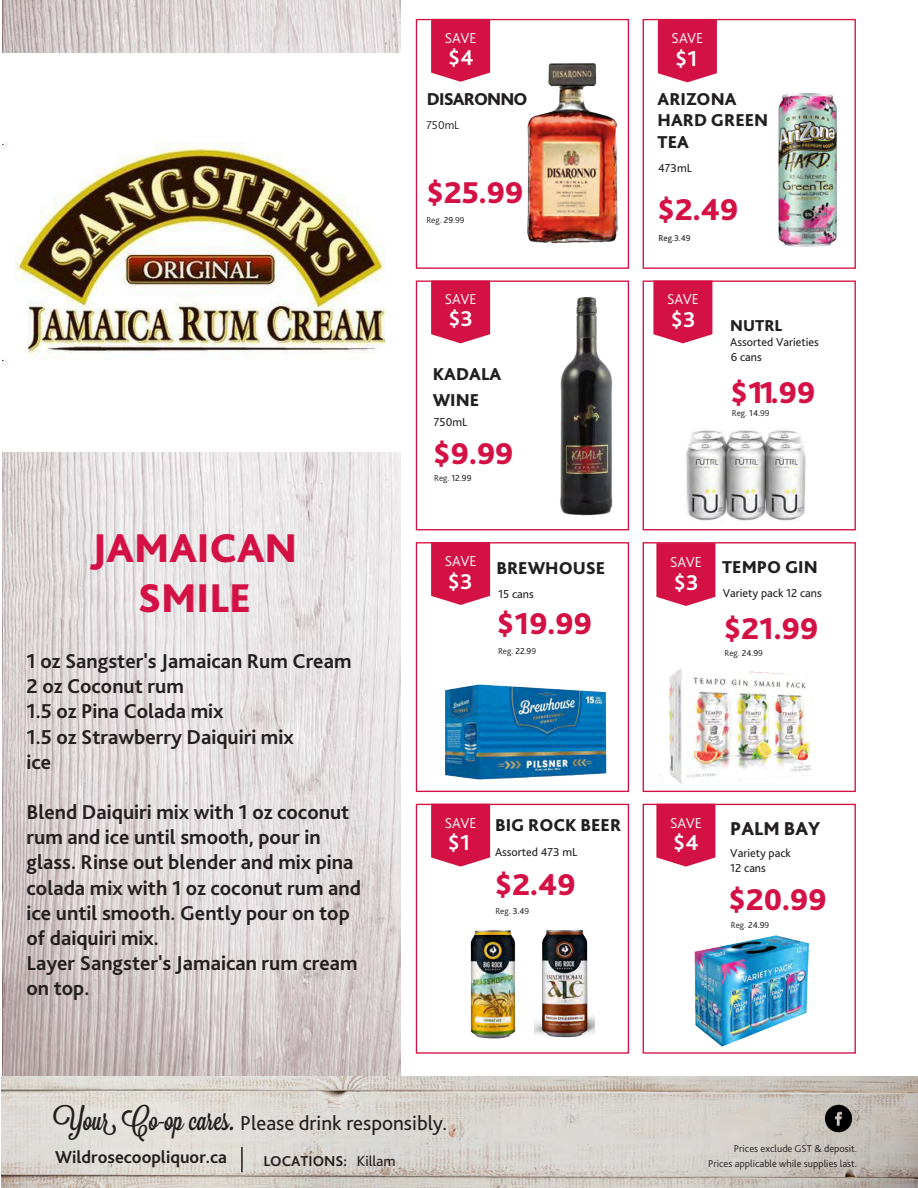
<style>
.page{position:relative;width:918px;height:1188px;background:#fff}
.page>*{position:absolute;margin:0;border:0;box-sizing:border-box;transform-origin:0 0}
.Reg_page_1{font:800 42px/50.4px "Bliss 2";color:#d31145;text-align:center}
.Reg_page_2{font:800 31.5px "Bliss 2";color:#d31145}
.Product_description{font:800 31.5px "Bliss 2";color:#d31145}
.Price_on_pink_label{font:700 22.5px "Bliss 2";color:#fff}
.Reg_page_1-2{font:700 21px/25.2px "Bliss 2";color:#231f20}
.t1{font:21px "Bliss 2";color:#231f20}
.Reg_page_2-2{font:800 19.5px "Bliss 2";color:#231f20}
.Reg_page_2-3{font:800 18px/25.3px "Bliss 2";color:#231f20}
.Product_description-2{font:800 18px/21.6px "Bliss 2";color:#231f20}
.t2{font:700 18px "Bliss 2";color:#231f20}
.Product_description-3{font:800 18px "Bliss 2";letter-spacing:-.05em;color:#231f20}
.Product_description-4{font:800 16.5px "Bliss 2";color:#231f20}
.Save_-_text_on_label{font:300 15px "Bliss 2";color:#fff}
.t3{font:700 15px "Bliss 2";color:#231f20}
.Reg_page_2-4{font:12px/14.4px "Bliss 2";color:#231f20}
.Product_description-5{font:12px "Bliss 2";color:#231f20}
.Product_description-6{font:300 12px "Bliss 2";color:#231f20}
.t4{font:300 10.5px "Bliss 2";color:#231f20}
.Reg_page_2-5{font:300 9px "Bliss 2";color:#231f20}
.Product_description-7{font:300 9px "Bliss 2";color:#231f20}
.Reg_page_2-6{font:9px "Bliss 2";color:#231f20}
.Product_description-8{font:9px "Bliss 2";color:#231f20}
.s1{font-weight:400}
.s2{font-weight:300}
.s3{font-family:"Lavanderia Sturdy";font-size:28.5px}
</style>
<div class="page">
<div style="left:643px;top:281px;width:213px;height:249px;border:1px solid #d31145"></div>
<div style="left:643px;top:804px;width:213px;height:250px;border:1px solid #d31145"></div>
<div style="left:643px;top:542px;width:213px;height:250px;border:1px solid #d31145"></div>
<div style="left:416px;top:542px;width:213px;height:250px;border:1px solid #d31145"></div>
<img style="left:2px;top:0;width:399px;height:1077px">
<img style="left:2px;top:1077px;width:916px;height:111px">
<hr style="left:241px;top:1147px;width:2px;height:25px;background:#231f20">
<svg style="left:825px;top:1105px;width:27px;height:27px"></svg>
<div style="left:416px;top:19px;width:213px;height:250px;border:1px solid #d31145"></div>
<svg style="left:653px;top:281px;width:59px;height:62px;background:#d62252"></svg>
<div style="left:643px;top:19px;width:213px;height:250px;border:1px solid #d31145"></div>
<svg style="left:431px;top:283px;width:59px;height:60px;background:#d62252"></svg>
<div style="left:416px;top:281px;width:213px;height:249px;border:1px solid #d31145"></div>
<svg style="left:658px;top:20px;width:59px;height:62px;background:#d62151"></svg>
<svg style="left:431px;top:542px;width:59px;height:63px;background:#d62252"></svg>
<svg style="left:656px;top:804px;width:59px;height:63px;background:#d62554"></svg>
<div style="left:416px;top:804px;width:213px;height:250px;border:1px solid #d31145"></div>
<svg style="left:431px;top:19px;width:59px;height:63px;background:#d62353"></svg>
<svg style="left:431px;top:804px;width:59px;height:63px;background:#d62454"></svg>
<svg style="left:656px;top:543px;width:59px;height:63px;background:#d62453"></svg>
<img style="left:527px;top:54px;width:103px;height:197px">
<img style="left:778px;top:93px;width:59px;height:154px">
<img style="left:686px;top:430px;width:120px;height:91px">
<img style="left:660px;top:668px;width:152px;height:116px">
<img style="left:3px;top:54px;width:397px;height:398px">
<img style="left:694px;top:936px;width:115px;height:111px">
<img style="left:560px;top:297px;width:53px;height:219px">
<img style="left:470px;top:930px;width:46px;height:109px">
<img style="left:443px;top:684px;width:164px;height:107px">
<img style="left:534px;top:930px;width:60px;height:108px">
<p class="Reg_page_1" style="left:91px;top:523px;width:207px">JAMAICAN<br>SMILE</p>
<p class="Reg_page_1-2" style="left:27px;top:649px;width:326px">1 oz Sangster's Jamaican Rum Cream<br>2 oz Coconut rum<br>1.5 oz Pina Colada mix<br>1.5 oz Strawberry Daiquiri mix<br>ice</p>
<p class="Reg_page_1-2" style="left:27px;top:799px;width:336px">Blend Daiquiri mix with 1 oz coconut rum and ice until smooth, pour in glass. Rinse out blender and mix pina colada mix with 1 oz coconut rum and ice until smooth. Gently pour on top of daiquiri mix.<br>Layer Sangster's Jamaican rum cream on top.</p>
<p class="Save_-_text_on_label" style="left:445px;top:29px;width:33px">SAVE</p>
<p class="Price_on_pink_label" style="left:448px;top:44px;width:27px">$4</p>
<p class="Product_description-3" style="left:427px;top:88px;width:102px">DISARONNO</p>
<p class="Product_description-6" style="left:426px;top:117px;width:35px">750mL</p>
<p class="Product_description" style="left:426px;top:173px;width:98px">$25.99</p>
<p class="Product_description-7" style="left:426px;top:215px;width:40px">Reg. <span class="s1">29</span>.99</p>
<p class="Save_-_text_on_label" style="left:445px;top:290px;width:33px">SAVE</p>
<p class="Price_on_pink_label" style="left:448px;top:305px;width:26px">$3</p>
<p class="Reg_page_2-3" style="left:433px;top:362px;width:70px">KADALA<br>WINE</p>
<p class="Reg_page_2-4" style="left:434px;top:415px;width:35px">750mL</p>
<p class="Reg_page_2" style="left:433px;top:434px;width:82px">$9.99</p>
<p class="Reg_page_2-6" style="left:434px;top:472px;width:39px"><span class="s2">Reg.</span> 12.99</p>
<p class="Save_-_text_on_label" style="left:445px;top:552px;width:33px">SAVE</p>
<p class="Price_on_pink_label" style="left:448px;top:567px;width:26px">$3</p>
<p class="Product_description-2" style="left:496px;top:558px;width:110px">BREWHOUSE</p>
<p class="Reg_page_2-4" style="left:498px;top:587px;width:37px">15 cans</p>
<h2 class="Reg_page_2" style="left:497px;top:604px;width:97px">$19.99</h2>
<p class="Reg_page_2-5" style="left:498px;top:646px;width:40px">Reg. <span class="s1">22</span>.<span class="s1">9</span>9</p>
<p class="Save_-_text_on_label" style="left:672px;top:29px;width:33px">SAVE</p>
<p class="Price_on_pink_label" style="left:675px;top:45px;width:24px">$1</p>
<p class="Product_description-2" style="left:658px;top:88px;width:112px">ARIZONA<br>HARD GREEN<br>TEA</p>
<p class="Product_description-5" style="left:658px;top:160px;width:35px">473mL</p>
<p class="Product_description" style="left:658px;top:190px;width:82px">$2.49</p>
<p class="Product_description-8" style="left:658px;top:233px;width:34px">Reg.3.49</p>
<p class="Save_-_text_on_label" style="left:667px;top:290px;width:33px">SAVE</p>
<p class="Price_on_pink_label" style="left:671px;top:306px;width:26px">$3</p>
<p class="Product_description-4" style="left:730px;top:315px;width:54px">NUTRL</p>
<p class="Reg_page_2-4" style="left:730px;top:335px;width:90px;line-height:14.9px">Assorted Varieties<br>6 cans</p>
<p class="Product_description" style="left:731px;top:373px;width:86px">$11.99</p>
<p class="Product_description-7" style="left:732px;top:408px;width:39px">Reg. <span class="s1">14.</span>99</p>
<p class="Save_-_text_on_label" style="left:670px;top:553px;width:33px">SAVE</p>
<p class="Price_on_pink_label" style="left:674px;top:568px;width:26px">$3</p>
<p class="Reg_page_2-3" style="left:722px;top:554px;width:97px">TEMPO GIN</p>
<p class="Reg_page_2-4" style="left:723px;top:585px;width:101px">Variety pack 12 cans</p>
<p class="Reg_page_2" style="left:724px;top:609px;width:96px">$21.99</p>
<p class="Reg_page_2-5" style="left:725px;top:647px;width:40px">Reg. <span class="s1">24</span>.<span class="s1">9</span>9</p>
<p class="Save_-_text_on_label" style="left:445px;top:813px;width:33px">SAVE</p>
<p class="Price_on_pink_label" style="left:448px;top:829px;width:24px">$1</p>
<p class="Reg_page_2-3" style="left:495px;top:812px;width:128px">BIG ROCK BEER</p>
<p class="Reg_page_2-4" style="left:495px;top:845px;width:84px">Assorted 473 mL</p>
<p class="Reg_page_2" style="left:495px;top:865px;width:82px">$2.49</p>
<p class="Reg_page_2-5" style="left:495px;top:905px;width:35px">Reg. <span class="s1">3.4</span>9</p>
<p class="Save_-_text_on_label" style="left:670px;top:813px;width:33px">SAVE</p>
<p class="Price_on_pink_label" style="left:673px;top:829px;width:27px">$4</p>
<p class="Reg_page_2-2" style="left:730px;top:816px;width:92px">PALM BAY</p>
<p class="Reg_page_2-4" style="left:730px;top:846px;width:62px">Variety pack<br>12 cans</p>
<p class="Reg_page_2" style="left:728px;top:880px;width:100px">$20.99</p>
<p class="Reg_page_2-5" style="left:731px;top:920px;width:40px">Reg. <span class="s1">24.9</span>9</p>
<p class="t1" style="left:54px;top:1110px;width:395px"><span class="s3">Your Co-op cares.</span> Please drink responsibly.</p>
<p class="t2" style="left:55px;top:1146px;width:174px">Wildrosecoopliquor.ca</p>
<p class="t3" style="left:263px;top:1152px;width:134px">LOCATIONS: <span class="s1">Killam</span></p>
<p class="t4" style="left:734px;top:1142px;width:125px">Prices exclude GST &amp; deposit.</p>
<p class="t4" style="left:708px;top:1157px;width:151px">Prices applicable while supplies last.</p>
</div>
